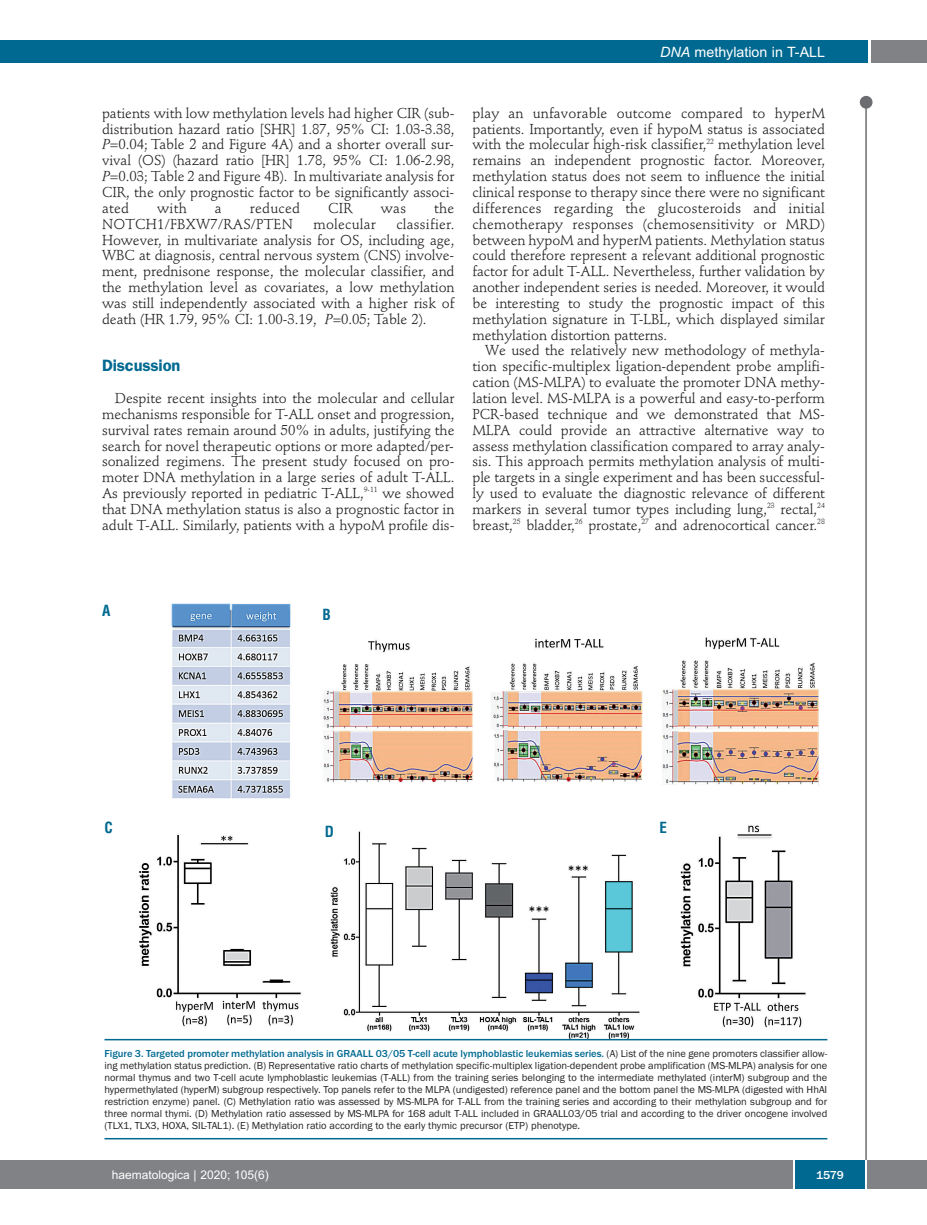
<style>
.page{position:relative;width:927px;height:1225px;background:#fff}
.page>*{position:absolute;margin:0;border:0;box-sizing:border-box;transform-origin:0 0}
.t1{font:600 16.5px "Franklin Gothic";letter-spacing:-.01em;color:#006991}
.t2{font:700 condensed 15px "Helvetica";color:#006991}
.t3{font:14.25px/15.9px "Stempel Schneidler";letter-spacing:-.005em;color:#231f20;text-align:justify}
.t4{font:14.25px "Stempel Schneidler";letter-spacing:.015em;color:#231f20}
.t5{font:14.25px "Arial";color:#fff}
.t6{font:12px "Arial";color:#fff}
.t7{font:500 12px "Franklin Gothic";color:#fff}
.t8{font:10.5px/12px "Franklin Gothic";color:#231f20;text-align:justify}
.s1{font-style:italic}
.s2{font-weight:500;color:#006991}
</style>
<div class="page">
<div style="left:860px;top:96px;width:12px;height:13px;background:#6c6d70;border-radius:50%"></div>
<hr style="left:865px;top:98px;width:2px;height:1062px;background:#6c6d70">
<div style="left:871px;top:40px;width:56px;height:22px;background:#808285"></div>
<div style="left:18px;top:40px;width:849px;height:22px;background:#006991"></div>
<div style="left:17px;top:1160px;width:910px;height:28px;background:#808285"></div>
<div style="left:795px;top:1160px;width:70px;height:28px;background:#006991"></div>
<hr style="left:793px;top:1160px;width:2px;height:28px;background:#fff">
<hr style="left:865px;top:1160px;width:2px;height:28px;background:#fff">
<div style="left:0;top:40px;width:19px;height:22px;background:#006991"></div>
<div style="left:0;top:1160px;width:18px;height:28px;background:#808285"></div>
<img style="left:104px;top:603px;width:717px;height:437px">
<hr style="left:105px;top:1039px;width:722px;height:1px;background:#006991">
<hr style="left:105px;top:1138px;width:722px;height:1px;background:#006991">
<p class="t5" style="left:660px;top:44px;width:166px"><span class="s1">DNA</span> methylation in T-ALL</p>
<p class="t3" style="left:102px;top:106px;width:354px">patients with low methylation levels had higher CIR (sub&shy;distribution hazard ratio [SHR] 1.87, 95% CI: 1.03-3.38, <span class="s1">P</span>=0.04; Table 2 and Figure 4A) and a shorter overall sur&shy;vival (OS) (hazard ratio [HR] 1.78, 95% CI: 1.06-2.98, <span class="s1">P</span>=0.03; Table 2 and Figure 4B). In multivariate analysis for CIR, the only prognostic factor to be significantly associ&shy;ated</p>
<p class="t3" style="left:157px;top:201px;width:31px">with</p>
<p class="t3" style="left:215px;top:201px;width:8px">a</p>
<p class="t4" style="left:250px;top:202px;width:52px">reduced</p>
<p class="t3" style="left:328px;top:201px;width:26px">CIR</p>
<p class="t3" style="left:381px;top:201px;width:27px">was</p>
<p class="t3" style="left:434px;top:201px;width:22px">the</p>
<p class="t4" style="left:102px;top:218px;width:192px">NOTCH1/FBXW7/RAS/PTEN</p>
<p class="t4" style="left:313px;top:218px;width:64px">molecular</p>
<p class="t3" style="left:102px;top:217px;width:354px;text-indent:294px">classifier.<br>However, in multivariate analysis for OS, including age, WBC at diagnosis, central nervous system (CNS) involve&shy;ment, prednisone response, the molecular classifier, and the methylation level as covariates, a low methylation was still independently associated with a higher risk of death (HR 1.79, 95% CI: 1.00-3.19, <span class="s1">P</span>=0.05; Table 2).</p>
<p class="t1" style="left:102px;top:360px;width:80px">Discussion</p>
<p class="t3" style="left:102px;top:391px;width:354px;text-indent:13px">Despite recent insights into the molecular and cellular mechanisms responsible for T-ALL onset and progression, survival rates remain around 50% in adults, justifying the search for novel therapeutic options or more adapted/per&shy;sonalized regimens. The present study focused on pro&shy;moter DNA methylation in a large series of adult T-ALL.<br>As previously reported in pediatric T-ALL,<sup>9-11</sup> we showed that DNA methylation status is also a prognostic factor in adult T-ALL. Similarly, patients with a hypoM profile dis-</p>
<p class="t3" style="left:472px;top:106px;width:354px">play an unfavorable outcome compared to hyperM patients. Importantly, even if hypoM status is associated with the molecular high-risk classifier,<sup>22</sup> methylation level remains an independent prognostic factor. Moreover, methylation status does not seem to influence the initial clinical response to therapy since there were no significant differences regarding the glucosteroids and initial chemotherapy responses (chemosensitivity or MRD) between hypoM and hyperM patients. Methylation status could therefore represent a relevant additional prognostic factor for adult T-ALL. Nevertheless, further validation by another independent series is needed. Moreover, it would be interesting to study the prognostic impact of this methylation signature in T-LBL, which displayed similar methylation distortion patterns.</p>
<p class="t3" style="left:472px;top:344px;width:354px;text-indent:13px">We used the relatively new methodology of methyla&shy;tion specific-multiplex ligation-dependent probe amplifi&shy;cation (MS-MLPA) to evaluate the promoter DNA methy&shy;lation level. MS-MLPA is a powerful and easy-to-perform PCR-based technique and we demonstrated that MS-MLPA could provide an attractive alternative way to assess methylation classification compared to array analy&shy;sis. This approach permits methylation analysis of multi&shy;ple targets in a single experiment and has been successful&shy;ly used to evaluate the diagnostic relevance of different markers in several tumor types including lung,<sup>23</sup> rectal,<sup>24 </sup>breast,<sup>25</sup> bladder,<sup>26</sup> prostate,<sup>27</sup> and adrenocortical cancer.<sup>28</sup></p>
<p class="t2" style="left:102px;top:602px;width:10px">A</p>
<p class="t2" style="left:322px;top:606px;width:10px">B</p>
<p class="t2" style="left:105px;top:819px;width:10px">C</p>
<p class="t2" style="left:325px;top:823px;width:11px">D</p>
<p class="t2" style="left:659px;top:819px;width:9px">E</p>
<p class="t8" style="left:104px;top:1047px;width:724px"><span class="s2">Figure 3. Targeted promoter methylation analysis in GRAALL 03/05 T-cell acute lymphoblastic leukemias series.</span> (A) List of the nine gene promoters classifier allow&shy;ing methylation status prediction. (B) Representative ratio charts of methylation specific-multiplex ligation-dependent probe amplification (MS-MLPA) analysis for one normal thymus and two T-cell acute lymphoblastic leukemias (T-ALL) from the training series belonging to the intermediate methylated (interM) subgroup and the hypermethylated (hyperM) subgroup respectively. Top panels refer to the MLPA (undigested) reference panel and the bottom panel the MS-MLPA (digested with HhAI restriction enzyme) panel. (C) Methylation ratio was assessed by MS-MLPA for T-ALL from the training series and according to their methylation subgroup and for three normal thymi. (D) Methylation ratio assessed by MS-MLPA for 168 adult T-ALL included in GRAALL03/05 trial and according to the driver oncogene involved (TLX1, TLX3, HOXA, SIL-TAL1). (E) Methylation ratio according to the early thymic precursor (ETP) phenotype.</p>
<p class="t6" style="left:112px;top:1167px;width:158px">haematologica | 2020; 105(6)</p>
<p class="t7" style="left:816px;top:1167px;width:29px">1579</p>
</div>
